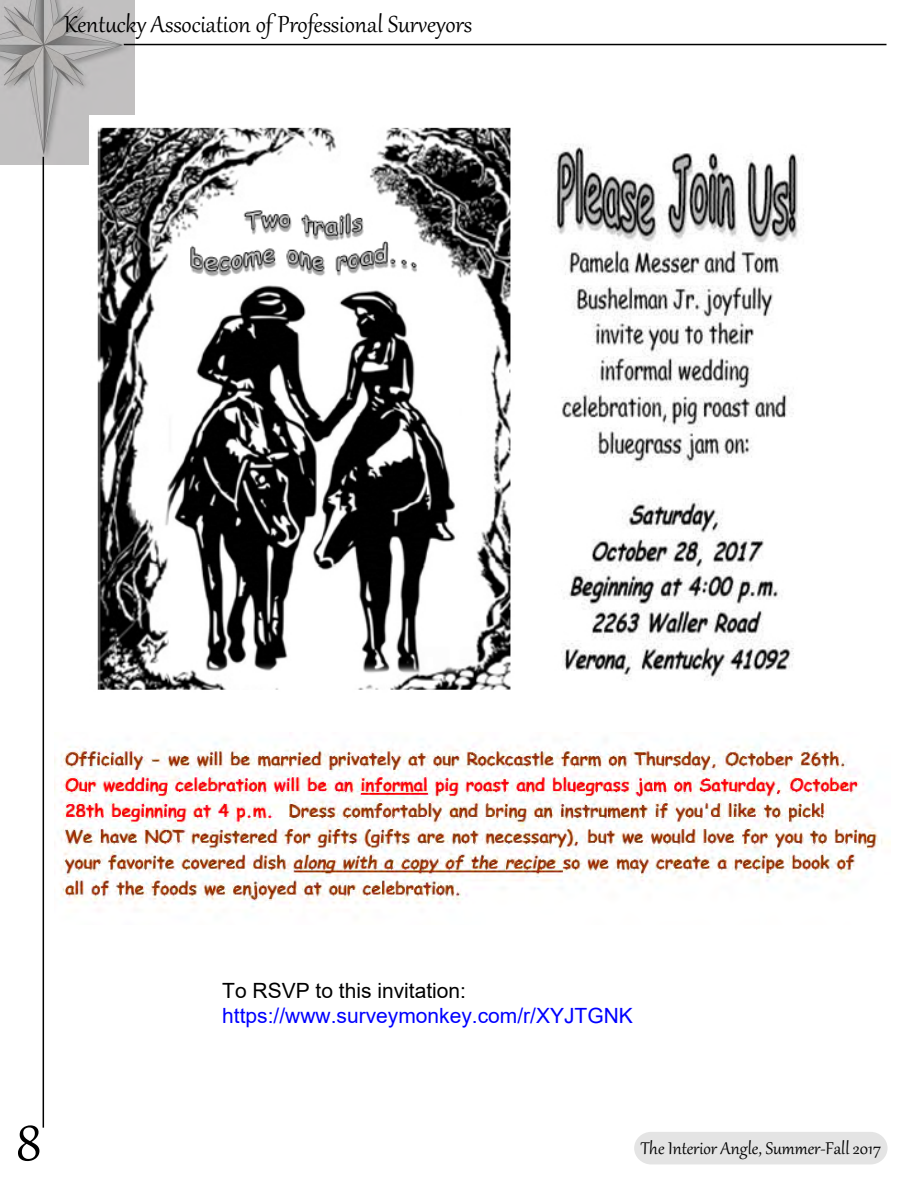
<style>
.page{position:relative;width:918px;height:1188px;background:#fff}
.page>*{position:absolute;margin:0;border:0;box-sizing:border-box;transform-origin:0 0}
.t1{font:66px "Gabriola";color:#000}
.t2{font:28.5px "Gabriola";color:#000}
.t3{font:21px "Arial";color:#00f}
.t4{font:21px "Gabriola";color:#000}
.t5{font:21px "Arial";color:#000}
</style>
<div class="page">
<img style="left:0;top:0;width:134px;height:164px">
<hr style="left:124px;top:44px;width:762px;height:1px;background:#000">
<hr style="left:43px;top:157px;width:1px;height:971px;background:#000">
<div style="left:634px;top:1132px;width:254px;height:32px;background:#e4e4e4"></div>
<img style="left:90px;top:115px;width:714px;height:575px">
<img style="left:55px;top:742px;width:835px;height:165px">
<p class="t2" style="left:64px;top:13px;width:410px">Kentucky Association of Professional Surveyors</p>
<p class="t1" style="left:16px;top:1099px;width:27px">8</p>
<p class="t5" style="left:222px;top:976px;width:245px">To RSVP to this invitation:</p>
<p class="t3" style="left:222px;top:1001px;width:412px">https://www.surveymonkey.com/r/XYJTGNK</p>
<p class="t4" style="left:641px;top:1139px;width:242px">The Interior Angle, Summer-Fall 2017</p>
</div>
